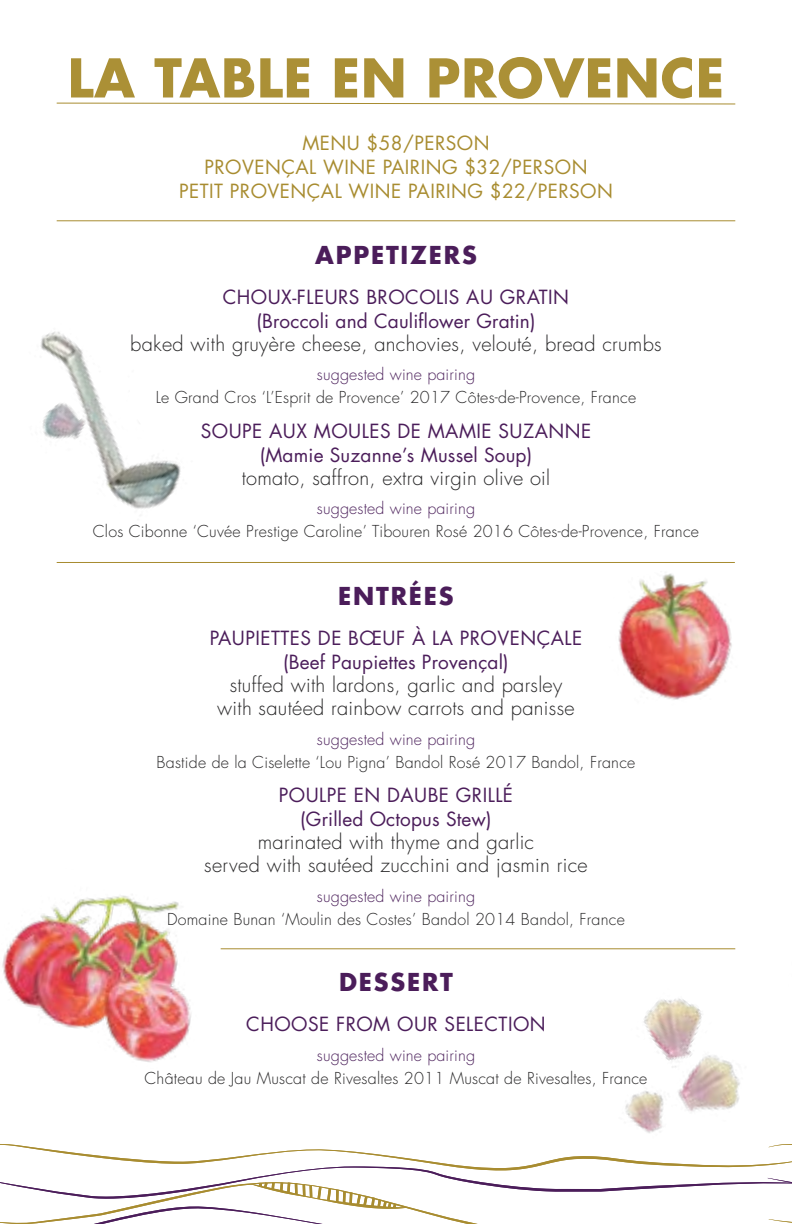
<style>
.page{position:relative;width:792px;height:1224px;background:#fff}
.page>*{position:absolute;margin:0;border:0;box-sizing:border-box;transform-origin:0 0}
.t1{font:700 52px "Futura LT";letter-spacing:.015em;color:#ab9036}
.t2{font:700 24px "Futura LT";letter-spacing:.075em;color:#4b1d5a}
.t3{font:300 20px/23px "Futura LT";letter-spacing:.015em;color:#292829;text-align:center}
.t4{font:19px/24px "Futura LT";letter-spacing:.025em;color:#4b1d5a;text-align:center}
.t5{font:19px/24px "Futura LT";letter-spacing:.025em;color:#a88c30;text-align:center}
.t6{font:300 16px "Futura LT";letter-spacing:.015em;color:#292829}
.t7{font:300 16px "Futura LT";letter-spacing:.01em;color:#50265f}
</style>
<div class="page">
<svg style="left:0;top:1144px;width:792px;height:80px"></svg>
<svg style="left:56px;top:102px;width:680px;height:3px"></svg>
<hr style="left:57px;top:220px;width:678px;height:1px;background:#a88c30">
<hr style="left:57px;top:562px;width:678px;height:1px;background:#a88c30">
<hr style="left:221px;top:948px;width:514px;height:1px;background:#a88c30">
<img style="left:643px;top:998px;width:59px;height:51px">
<img style="left:660px;top:1035px;width:80px;height:77px">
<img style="left:625px;top:1070px;width:59px;height:63px">
<img style="left:618px;top:562px;width:117px;height:138px">
<img style="left:2px;top:895px;width:228px;height:167px">
<img style="left:40px;top:331px;width:141px;height:178px">
<h1 class="t1" style="left:68px;top:43px;width:658px">LA TABLE EN PROVENCE</h1>
<p class="t5" style="left:179px;top:131px;width:435px">MENU $58/PERSON<br>PROVENÇAL WINE PAIRING $32/PERSON<br>PETIT PROVENÇAL WINE PAIRING $22/PERSON</p>
<h2 class="t2" style="left:315px;top:239px;width:163px">APPETIZERS</h2>
<p class="t4" style="left:223px;top:285px;width:348px">CHOUX-FLEURS BROCOLIS AU GRATIN (Broccoli and Cauliflower Gratin)</p>
<p class="t3" style="left:130px;top:332px;width:533px">baked with gruyère cheese, anchovies, velouté, bread crumbs</p>
<p class="t7" style="left:317px;top:365px;width:160px">suggested wine pairing</p>
<p class="t6" style="left:156px;top:388px;width:482px">Le Grand Cros ‘L’Esprit de Provence’ 2017 Côtes-de-Provence, France</p>
<p class="t4" style="left:201px;top:419px;width:392px">SOUPE AUX MOULES DE MAMIE SUZANNE (Mamie Suzanne’s Mussel Soup)</p>
<p class="t3" style="left:242px;top:466px;width:310px">tomato, saffron, extra virgin olive oil</p>
<p class="t7" style="left:317px;top:499px;width:160px">suggested wine pairing</p>
<p class="t6" style="left:93px;top:522px;width:608px">Clos Cibonne ‘Cuvée Prestige Caroline’ Tibouren Rosé 2016 Côtes-de-Provence, France</p>
<h2 class="t2" style="left:338px;top:580px;width:117px">ENTRÉES</h2>
<p class="t4" style="left:210px;top:626px;width:374px">PAUPIETTES DE BŒUF À LA PROVENÇALE (Beef Paupiettes Provençal)</p>
<p class="t3" style="left:217px;top:674px;width:359px">stuffed with lardons, garlic and parsley with sautéed rainbow carrots and panisse</p>
<p class="t7" style="left:317px;top:729px;width:160px">suggested wine pairing</p>
<p class="t6" style="left:157px;top:752px;width:480px">Bastide de la Ciselette ‘Lou Pigna’ Bandol Rosé 2017 Bandol, France</p>
<p class="t4" style="left:279px;top:783px;width:236px">POULPE EN DAUBE GRILLÉ (Grilled Octopus Stew)</p>
<p class="t3" style="left:204px;top:831px;width:385px">marinated with thyme and garlic<br>served with sautéed zucchini and jasmin rice</p>
<p class="t7" style="left:317px;top:886px;width:160px">suggested wine pairing</p>
<p class="t6" style="left:167px;top:909px;width:459px">Domaine Bunan ‘Moulin des Costes’ Bandol 2014 Bandol, France</p>
<h2 class="t2" style="left:339px;top:966px;width:115px">DESSERT</h2>
<p class="t4" style="left:246px;top:1012px;width:301px">CHOOSE FROM OUR SELECTION</p>
<p class="t7" style="left:317px;top:1045px;width:160px">suggested wine pairing</p>
<p class="t6" style="left:145px;top:1068px;width:504px">Château de Jau Muscat de Rivesaltes 2011 Muscat de Rivesaltes, France</p>
</div>
